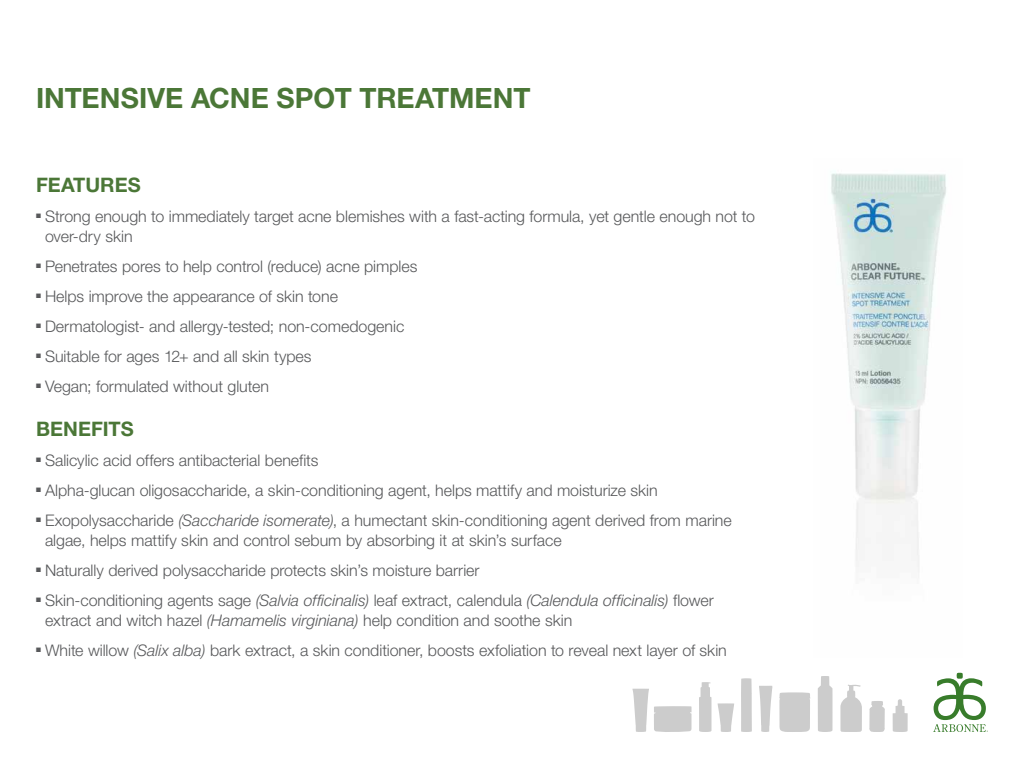
<style>
.page{position:relative;width:1024px;height:768px;background:#fff}
.page>*{position:absolute;margin:0;border:0;box-sizing:border-box;transform-origin:0 0}
.t1{font:700 28px "Helvetica Neue LT Pro";color:#4b7737}
.t2{font:700 20px "Helvetica Neue LT Pro";color:#4b7737}
.t3{font:300 16px/20px "Helvetica Neue LT Pro";letter-spacing:-.005em;color:#58595b}
.s1{font-style:italic}
</style>
<div class="page">
<svg style="left:718px;top:703px;width:16px;height:29px"></svg>
<svg style="left:699px;top:682px;width:13px;height:50px"></svg>
<svg style="left:633px;top:689px;width:59px;height:43px"></svg>
<svg style="left:741px;top:678px;width:11px;height:54px"></svg>
<svg style="left:759px;top:686px;width:13px;height:46px"></svg>
<svg style="left:779px;top:692px;width:31px;height:40px"></svg>
<svg style="left:818px;top:676px;width:15px;height:56px"></svg>
<svg style="left:893px;top:699px;width:15px;height:33px"></svg>
<svg style="left:869px;top:701px;width:16px;height:31px"></svg>
<svg style="left:840px;top:685px;width:22px;height:47px"></svg>
<svg style="left:933px;top:673px;width:55px;height:59px"></svg>
<img style="left:831px;top:173px;width:115px;height:400px">
<h1 class="t1" style="left:36px;top:80px;width:496px">INTENSIVE ACNE SPOT TREATMENT</h1>
<p class="t2" style="left:36px;top:172px;width:106px">FEATURES</p>
<p class="t3" style="left:45px;top:206px;width:712px;text-indent:-9px">■ Strong enough to immediately target acne blemishes with a fast-acting formula, yet gentle enough not to over-dry skin</p>
<p class="t3" style="left:36px;top:256px;width:383px">■ Penetrates pores to help control (reduce) acne pimples</p>
<p class="t3" style="left:36px;top:286px;width:304px">■ Helps improve the appearance of skin tone</p>
<p class="t3" style="left:36px;top:316px;width:370px">■ Dermatologist- and allergy-tested; non-comedogenic</p>
<p class="t3" style="left:36px;top:346px;width:277px">■ Suitable for ages 12+ and all skin types</p>
<p class="t3" style="left:36px;top:376px;width:235px">■ Vegan; formulated without gluten</p>
<p class="t2" style="left:36px;top:416px;width:99px">BENEFITS</p>
<p class="t3" style="left:36px;top:450px;width:284px">■ Salicylic acid offers antibacterial benefits</p>
<p class="t3" style="left:36px;top:480px;width:623px">■ Alpha-glucan oligosaccharide, a skin-conditioning agent, helps mattify and moisturize skin</p>
<p class="t3" style="left:45px;top:510px;width:688px;text-indent:-9px">■ Exopolysaccharide <span class="s1">(Saccharide isomerate)</span>, a humectant skin-conditioning agent derived from marine algae, helps mattify skin and control sebum by absorbing it at skin’s surface</p>
<p class="t3" style="left:36px;top:560px;width:445px">■ Naturally derived polysaccharide protects skin’s moisture barrier</p>
<p class="t3" style="left:45px;top:590px;width:670px;text-indent:-9px">■ Skin-conditioning agents sage <span class="s1">(Salvia officinalis)</span> leaf extract, calendula <span class="s1">(Calendula officinalis)</span> flower extract and witch hazel <span class="s1">(Hamamelis virginiana)</span> help condition and soothe skin</p>
<p class="t3" style="left:36px;top:640px;width:692px">■ White willow <span class="s1">(Salix alba)</span> bark extract, a skin conditioner, boosts exfoliation to reveal next layer of skin</p>
</div>
